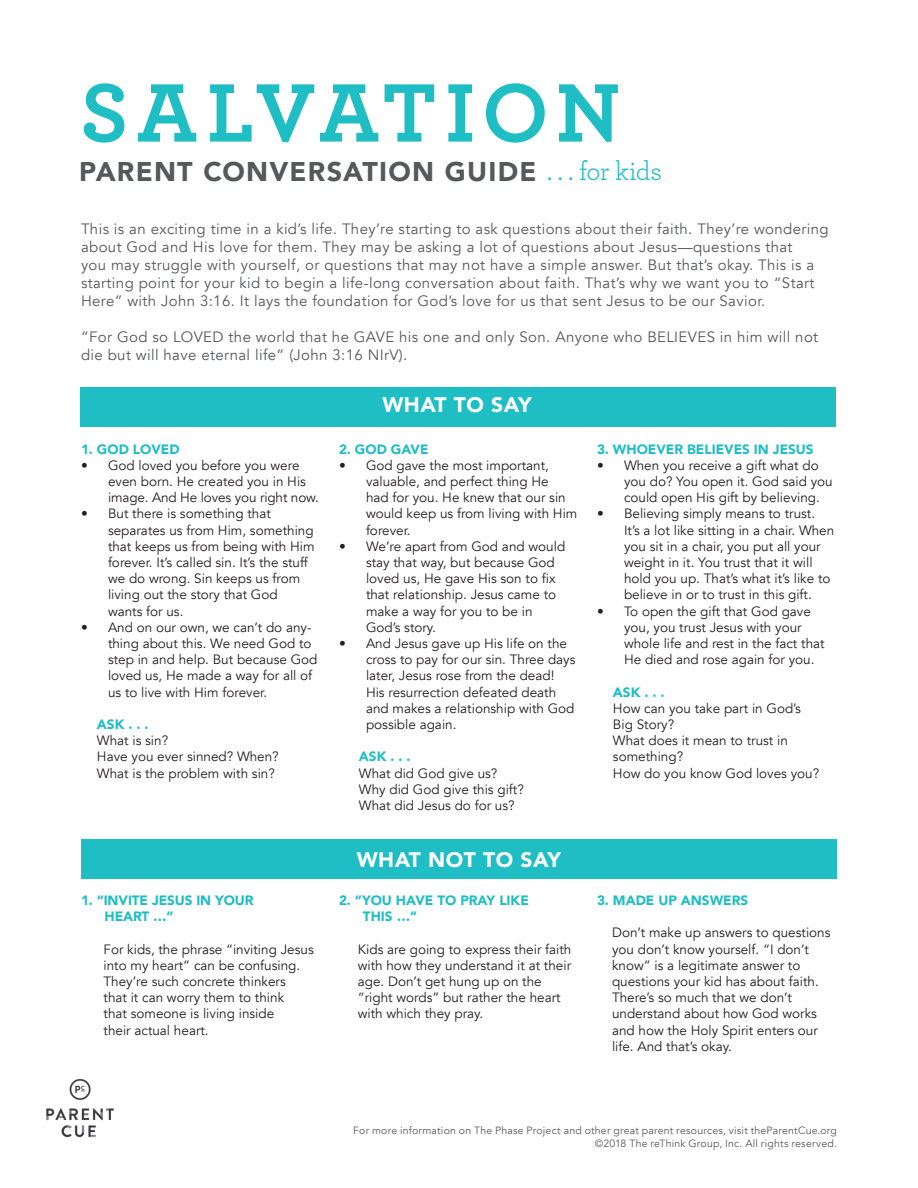
<style>
.page{position:relative;width:918px;height:1188px;background:#fff}
.page>*{position:absolute;margin:0;border:0;box-sizing:border-box;transform-origin:0 0}
.t1{font:700 87px "Archer Pro";letter-spacing:.08em;color:#1fbdc4}
.t2{font:900 27px "Avenir";letter-spacing:.045em;color:#57585a}
.t3{font:900 21px "Avenir";letter-spacing:.025em;color:#fff}
.t4{font:15px/18px "Avenir";letter-spacing:.025em;color:#57585a}
.t5{font:13.5px/16.2px "Avenir";color:#231f20}
.t6{font:900 13.5px/16.2px "Avenir";color:#1fbdc4}
.t7{font:10.5px "Avenir";letter-spacing:.02em;color:#57585a}
.s1{font-family:"Archer Pro";font-weight:400;color:#1fbdc4}
.s2{font-weight:900;color:#1fbdc4}
</style>
<div class="page">
<img style="left:46px;top:1079px;width:68px;height:59px">
<div style="left:80px;top:387px;width:756px;height:40px;background:#1fbdc4"></div>
<div style="left:81px;top:840px;width:756px;height:39px;background:#1fbdc4"></div>
<p class="t1" style="left:80px;top:44px;width:542px">SALVATION</p>
<p class="t2" style="left:79px;top:148px;width:585px">PARENT CONVERSATION GUIDE <span class="s1">. . . for kids</span></p>
<p class="t4" style="left:81px;top:220px;width:749px">This is an exciting time in a kid’s life. They’re starting to ask questions about their faith. They’re wondering about God and His love for them. They may be asking a lot of questions about Jesus—questions that<br>you may struggle with yourself, or questions that may not have a simple answer. But that’s okay. This is a starting point for your kid to begin a life-long conversation about faith. That’s why we want you to “Start Here” with John 3:16. It lays the foundation for God’s love for us that sent Jesus to be our Savior.</p>
<p class="t4" style="left:81px;top:328px;width:739px">“For God so LOVED the world that he GAVE his one and only Son. Anyone who BELIEVES in him will not die but will have eternal life” (John 3:16 NIrV).</p>
<p class="t6" style="left:81px;top:440px;width:100px">1. GOD LOVED</p>
<p class="t5" style="left:108px;top:457px;width:212px;text-indent:-27px">• God loved you before you were even born. He created you in His image. And He loves you right now.</p>
<p class="t5" style="left:108px;top:506px;width:208px;text-indent:-27px">• But there is something that separates us from Him, something that keeps us from being with Him forever. It’s called sin. It’s the stuff we do wrong. Sin keeps us from living out the story that God wants for us.</p>
<p class="t5" style="left:108px;top:619px;width:211px;text-indent:-27px">• And on our own, we can’t do any&shy;thing about this. We need God to step in and help. But because God loved us, He made a way for all of us to live with Him forever.</p>
<p class="t5" style="left:97px;top:716px;width:183px"><span class="s2">ASK . . .<br></span>What is sin?<br>Have you ever sinned? When?<br>What is the problem with sin?</p>
<p class="t6" style="left:105px;top:892px;width:151px;text-indent:-24px">1. “INVITE JESUS IN YOUR<br>HEART …”</p>
<p class="t5" style="left:104px;top:941px;width:212px">For kids, the phrase “inviting Jesus into my heart” can be confusing.<br>They’re such concrete thinkers<br>that it can worry them to think<br>that someone is living inside<br>their actual heart.</p>
<p class="t3" style="left:382px;top:387px;width:151px">WHAT TO SAY</p>
<p class="t6" style="left:339px;top:440px;width:91px">2. GOD GAVE</p>
<p class="t5" style="left:366px;top:457px;width:213px;text-indent:-27px">• God gave the most important, valuable, and perfect thing He<br>had for you. He knew that our sin would keep us from living with Him forever.</p>
<p class="t5" style="left:366px;top:538px;width:201px;text-indent:-27px">• We’re apart from God and would stay that way, but because God loved us, He gave His son to fix that relationship. Jesus came to make a way for you to be in<br>God’s story.</p>
<p class="t5" style="left:366px;top:635px;width:211px;text-indent:-27px">• And Jesus gave up His life on the cross to pay for our sin. Three days later, Jesus rose from the dead!<br>His resurrection defeated death and makes a relationship with God possible again.</p>
<p class="t5" style="left:359px;top:749px;width:166px"><span class="s2">ASK . . .<br></span>What did God give us?<br>Why did God give this gift?<br>What did Jesus do for us?</p>
<p class="t3" style="left:357px;top:842px;width:206px">WHAT NOT TO SAY</p>
<p class="t6" style="left:339px;top:892px;width:191px">2. “YOU HAVE TO PRAY LIKE</p>
<p class="t6" style="left:363px;top:908px;width:56px">THIS …”</p>
<p class="t5" style="left:358px;top:941px;width:215px">Kids are going to express their faith with how they understand it at their age. Don’t get hung up on the “right words” but rather the heart with which they pray.</p>
<p class="t6" style="left:597px;top:440px;width:218px">3. WHOEVER BELIEVES IN JESUS</p>
<p class="t5" style="left:624px;top:457px;width:210px;text-indent:-27px">• When you receive a gift what do you do? You open it. God said you could open His gift by believing.</p>
<p class="t5" style="left:624px;top:506px;width:212px;text-indent:-27px">• Believing simply means to trust.<br>It’s a lot like sitting in a chair. When you sit in a chair, you put all your weight in it. You trust that it will hold you up. That’s what it’s like to believe in or to trust in this gift.</p>
<p class="t5" style="left:624px;top:603px;width:202px;text-indent:-27px">• To open the gift that God gave you, you trust Jesus with your whole life and rest in the fact that<br>He died and rose again for you.</p>
<p class="t5" style="left:613px;top:684px;width:208px"><span class="s2">ASK . . .<br></span>How can you take part in God’s<br>Big Story?<br>What does it mean to trust in something?<br>How do you know God loves you?</p>
<p class="t6" style="left:597px;top:892px;width:153px">3. MADE UP ANSWERS</p>
<p class="t5" style="left:612px;top:925px;width:220px">Don’t make up answers to questions you don’t know yourself. “I don’t know” is a legitimate answer to questions your kid has about faith.<br>There’s so much that we don’t understand about how God works and how the Holy Spirit enters our life. And that’s okay.</p>
<p class="t7" style="left:353px;top:1124px;width:485px">For more information on The Phase Project and other great parent resources, visit theParentCue.org</p>
<p class="t7" style="left:595px;top:1137px;width:244px">©2018 The reThink Group, Inc. All rights reserved.</p>
</div>
